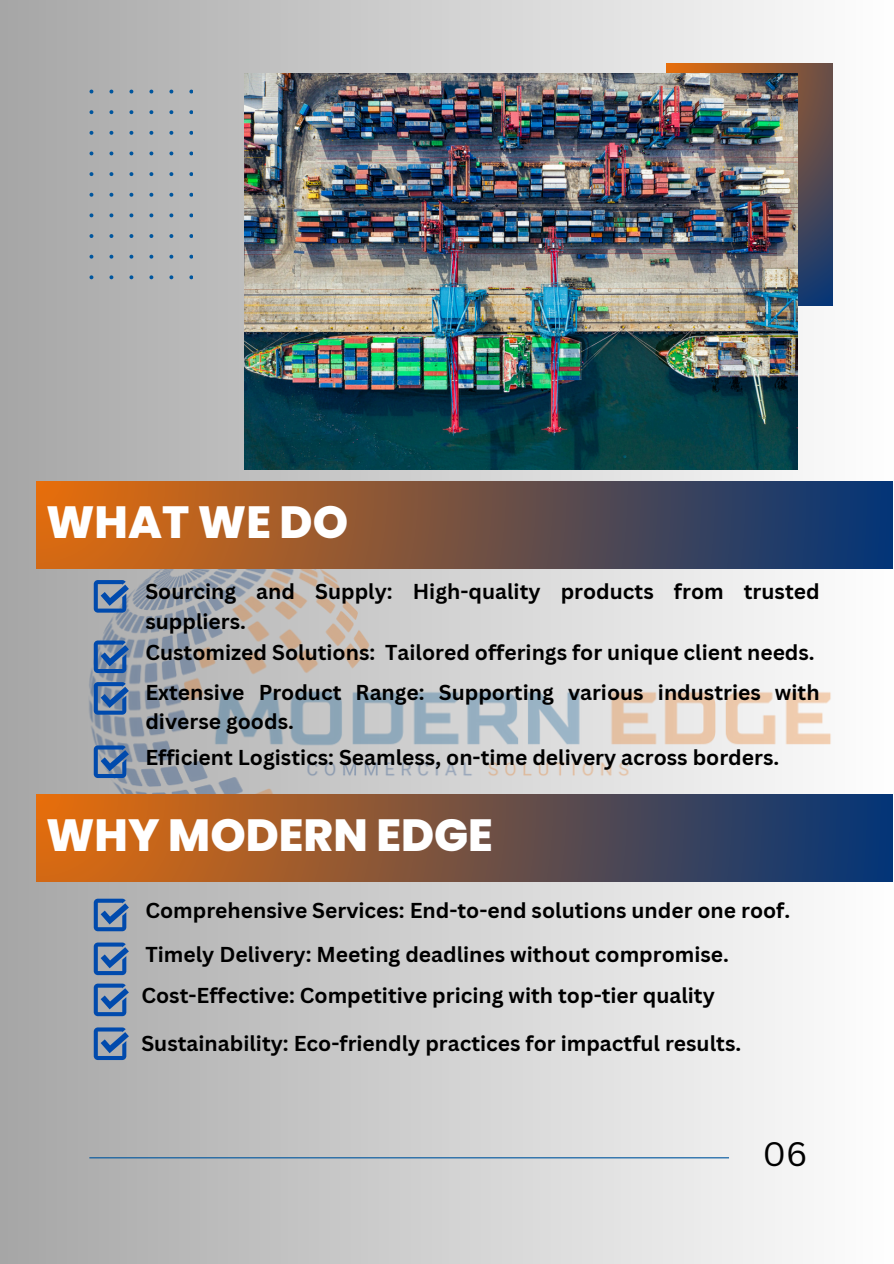
<style>
.page{position:relative;width:894px;height:1264px;background:#fff}
.page>*{position:absolute;margin:0;border:0;box-sizing:border-box;transform-origin:0 0}
.t1{font:800 45px "Poppins";color:#fff}
.t2{font:33px "Canva Sans";color:#000}
.t3{font:700 21px/29.2px "Canva Sans";color:#000}
</style>
<div class="page">
<div style="left:0;top:0;width:893px;height:1263px;background:linear-gradient(to right,#a5a6a6,#fdfdfd)"></div>
<img style="left:0;top:252px;width:892px;height:893px">
<svg style="left:94px;top:580px;width:34px;height:32px"></svg>
<svg style="left:94px;top:640px;width:34px;height:33px"></svg>
<svg style="left:94px;top:682px;width:34px;height:32px"></svg>
<svg style="left:94px;top:745px;width:34px;height:33px"></svg>
<svg style="left:666px;top:64px;width:165px;height:241px;background:#594a4e"></svg>
<img style="left:245px;top:73px;width:552px;height:396px">
<div style="left:89px;top:90px;width:104px;height:189px;background:#b4b4b4"></div>
<hr style="left:89px;top:1157px;width:639px;height:1px;background:#00569e">
<svg style="left:94px;top:898px;width:34px;height:33px"></svg>
<svg style="left:94px;top:942px;width:34px;height:33px"></svg>
<svg style="left:94px;top:983px;width:34px;height:33px"></svg>
<svg style="left:94px;top:1027px;width:34px;height:33px"></svg>
<div style="left:37px;top:481px;width:855px;height:87px;background:linear-gradient(to right,#e56d0b,#043577)"></div>
<div style="left:37px;top:795px;width:855px;height:86px;background:linear-gradient(to right,#e56d0c,#043577)"></div>
<p class="t1" style="left:46px;top:490px;width:303px">WHAT WE DO</p>
<p class="t3" style="left:145px;top:576px;width:675px">Sourcing and Supply: High-quality products from trusted suppliers.</p>
<p class="t3" style="left:145px;top:637px;width:670px">Customized Solutions: Tailored offerings for unique client needs.</p>
<p class="t3" style="left:145px;top:677px;width:675px">Extensive Product Range: Supporting various industries with diverse goods.</p>
<h1 class="t3" style="left:145px;top:742px;width:635px">Efficient Logistics: Seamless, on-time delivery across borders.</h1>
<p class="t1" style="left:46px;top:804px;width:448px">WHY MODERN EDGE</p>
<p class="t3" style="left:145px;top:895px;width:646px">Comprehensive Services: End-to-end solutions under one roof.</p>
<p class="t3" style="left:145px;top:939px;width:585px">Timely Delivery: Meeting deadlines without compromise.</p>
<p class="t3" style="left:141px;top:980px;width:574px">Cost-Effective: Competitive pricing with top-tier quality</p>
<p class="t3" style="left:141px;top:1027px;width:601px">Sustainability: Eco-friendly practices for impactful results.</p>
<p class="t2" style="left:762px;top:1130px;width:46px">06</p>
</div>
